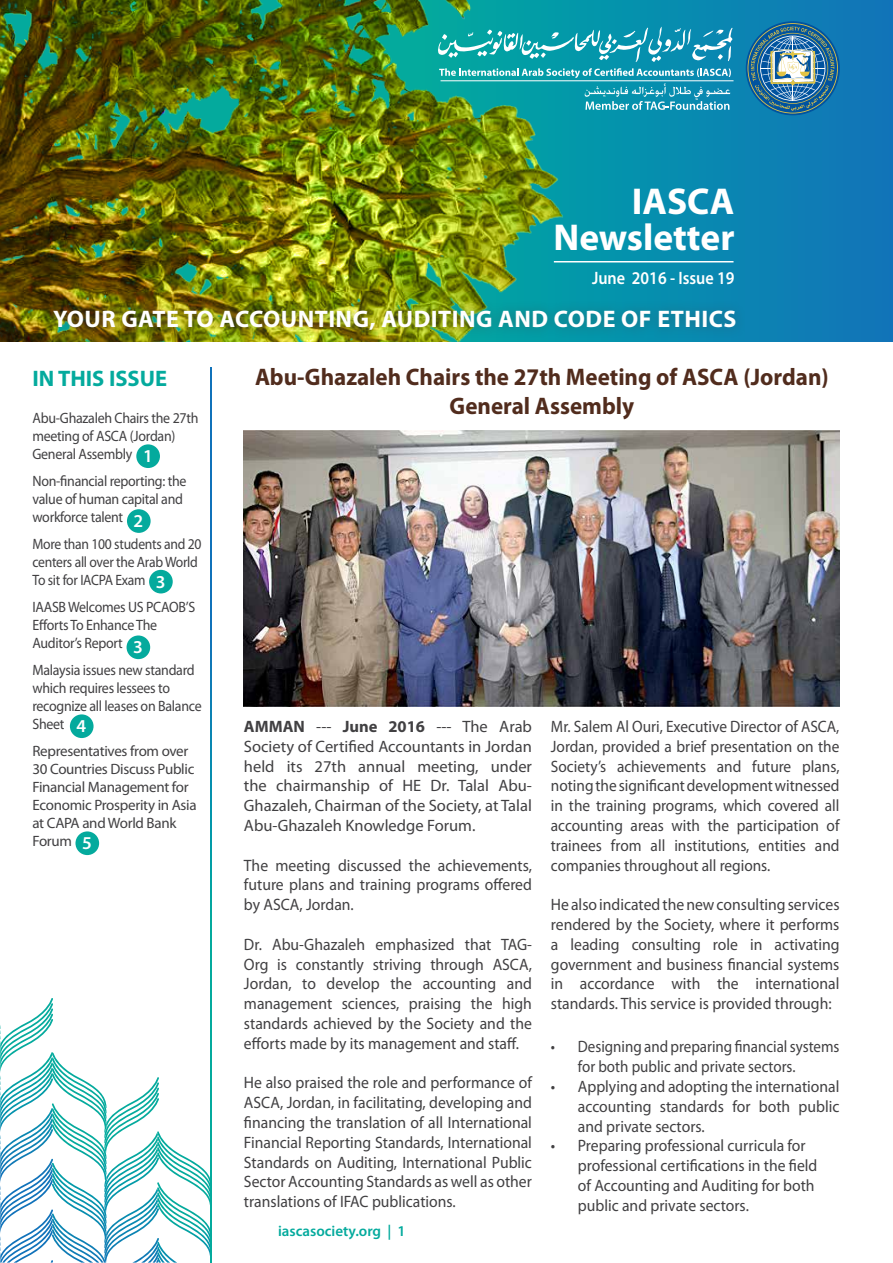
<style>
.page{position:relative;width:893px;height:1263px;background:#fff}
.page>*{position:absolute;margin:0;border:0;box-sizing:border-box;transform-origin:0 0}
.t1{font:700 37.5px/36px "Myriad Pro";color:#fff;text-align:right}
.t2{font:700 24px/28.8px "Myriad Pro";color:#512c1d;text-align:center;scale:.96 1}
.t3{font:700 24px "Myriad Pro";letter-spacing:.02em;color:#fff}
.t4{font:700 22.5px "Myriad Pro";color:#04aa9d}
.t5{font:600 18.15px "Myriad Pro";color:#fff}
.t6{font:600 18px "Myriad Pro";color:#fff;scale:.9 1}
.t7{font:16.5px/19.8px "Myriad Pro";color:#414042;text-align:justify;scale:.95 1}
.t8{font:16.5px/19.8px "Myriad Pro";color:#414042;text-align:justify;scale:.93 1}
.t9{font:16.5px/19.8px "Myriad Pro";color:#414042;text-align:justify}
.t10{font:16.5px/19.8px "Myriad Pro";color:#414042;scale:.91 1}
.t11{font:15px/18px "Myriad Pro";letter-spacing:-.02em;color:#414042;scale:.93 1}
.t12{font:15px/18px "Myriad Pro";letter-spacing:-.02em;color:#414042}
.t13{font:15px/18px "Myriad Pro";letter-spacing:-.02em;color:#414042;scale:.91 1}
.t14{font:600 15px "Myriad Pro";color:#04aa9d}
.s1{font-weight:700}
</style>
<div class="page">
<svg style="left:0;top:998px;width:210px;height:264px"></svg>
<svg style="left:0;top:0;width:893px;height:342px;background:#40794d"></svg>
<hr style="left:554px;top:261px;width:179px;height:1px;background:#fff">
<div style="left:44px;top:300px;width:702px;height:41px;background:#414042;opacity:.4"></div>
<div style="left:136px;top:444px;width:24px;height:24px;background:#04aa9d;border-radius:50%"></div>
<div style="left:127px;top:509px;width:24px;height:24px;background:#04aa9d;border-radius:50%"></div>
<div style="left:149px;top:570px;width:24px;height:23px;background:#04aa9d;border-radius:50%"></div>
<div style="left:127px;top:635px;width:23px;height:24px;background:#04aa9d;border-radius:50%"></div>
<div style="left:70px;top:714px;width:24px;height:24px;background:#04aa9d;border-radius:50%"></div>
<div style="left:75px;top:831px;width:24px;height:24px;background:#04aa9d;border-radius:50%"></div>
<svg style="left:747px;top:23px;width:91px;height:91px;background:#4884a4"></svg>
<svg style="left:437px;top:27px;width:296px;height:83px;background:#2ba5b2"></svg>
<hr style="left:441px;top:80px;width:292px;height:1px;background:#fff">
<svg style="left:210px;top:367px;width:2px;height:896px;background:#0890aa"></svg>
<img style="left:244px;top:431px;width:596px;height:276px">
<h1 class="t1" style="left:554px;top:182px;width:182px">IASCA<br>Newsletter</h1>
<p class="t6" style="left:592px;top:267px;width:160px">June 2016 - Issue 19</p>
<h2 class="t3" style="left:53px;top:304px;width:685px">YOUR GATE TO ACCOUNTING, AUDITING AND CODE OF ETHICS</h2>
<h3 class="t4" style="left:32px;top:363px;width:136px">IN THIS ISSUE</h3>
<p class="t11" style="left:32px;top:408px;width:180px">Abu-Ghazaleh Chairs the 27th meeting of ASCA (Jordan)<br>General Assembly</p>
<p class="t11" style="left:32px;top:471px;width:167px">Non-financial reporting: the value of human capital and workforce talent</p>
<p class="t13" style="left:32px;top:534px;width:187px">More than 100 students and 20 centers all over the Arab World<br>To sit for IACPA Exam</p>
<p class="t11" style="left:32px;top:597px;width:177px">IAASB Welcomes US PCAOB’S<br>Efforts To Enhance The<br>Auditor’s Report</p>
<p class="t11" style="left:32px;top:660px;width:183px">Malaysia issues new standard which requires lessees to recognize all leases on Balance<br>Sheet</p>
<p class="t12" style="left:32px;top:741px;width:166px">Representatives from over<br>30 Countries Discuss Public<br>Financial Management for<br>Economic Prosperity in Asia at CAPA and World Bank<br>Forum</p>
<p class="t5" style="left:143px;top:444px;width:11px">1</p>
<p class="t5" style="left:134px;top:509px;width:11px">2</p>
<p class="t5" style="left:156px;top:570px;width:11px">3</p>
<p class="t5" style="left:133px;top:636px;width:11px">3</p>
<p class="t5" style="left:77px;top:714px;width:11px">4</p>
<p class="t5" style="left:82px;top:831px;width:11px">5</p>
<h2 class="t2" style="left:255px;top:362px;width:599px">Abu-Ghazaleh Chairs the 27th Meeting of ASCA (Jordan)<br>General Assembly</h2>
<p class="t9" style="left:244px;top:716px;width:290px"><span class="s1">AMMAN</span> --- <span class="s1">June 2016</span> --- The Arab Society of Certified Accountants in Jordan held its 27th annual meeting, under the chairmanship of HE Dr. Talal Abu-Ghazaleh, Chairman of the Society, at Talal Abu-Ghazaleh Knowledge Forum.</p>
<p class="t7" style="left:244px;top:855px;width:305px">The meeting discussed the achievements, future plans and training programs offered by ASCA, Jordan.</p>
<p class="t7" style="left:244px;top:934px;width:305px">Dr. Abu-Ghazaleh emphasized that TAG-Org is constantly striving through ASCA, Jordan, to develop the accounting and management sciences, praising the high standards achieved by the Society and the efforts made by its management and staff.</p>
<p class="t7" style="left:244px;top:1073px;width:305px">He also praised the role and performance of ASCA, Jordan, in facilitating, developing and financing the translation of all International Financial Reporting Standards, International Standards on Auditing, International Public Sector Accounting Standards as well as other translations of IFAC publications.</p>
<p class="t14" style="left:278px;top:1221px;width:129px">iascasociety.org | 1</p>
<p class="t8" style="left:551px;top:716px;width:312px">Mr. Salem Al Ouri, Executive Director of ASCA, Jordan, provided a brief presentation on the Society’s achievements and future plans, noting the significant development witnessed in the training programs, which covered all accounting areas with the participation of trainees from all institutions, entities and companies throughout all regions.</p>
<p class="t7" style="left:551px;top:894px;width:305px">He also indicated the new consulting services rendered by the Society, where it performs a leading consulting role in activating government and business financial systems in accordance with the international standards. This service is provided through:</p>
<p class="t10" style="left:578px;top:1037px;width:289px;text-indent:-27px">• Designing and preparing financial systems for both public and private sectors.</p>
<p class="t7" style="left:578px;top:1076px;width:277px;text-indent:-27px">• Applying and adopting the international accounting standards for both public and private sectors.</p>
<p class="t7" style="left:578px;top:1136px;width:254px;text-align:left;text-indent:-27px">• Preparing professional curricula for professional certifications in the field of Accounting and Auditing for both public and private sectors.</p>
</div>
